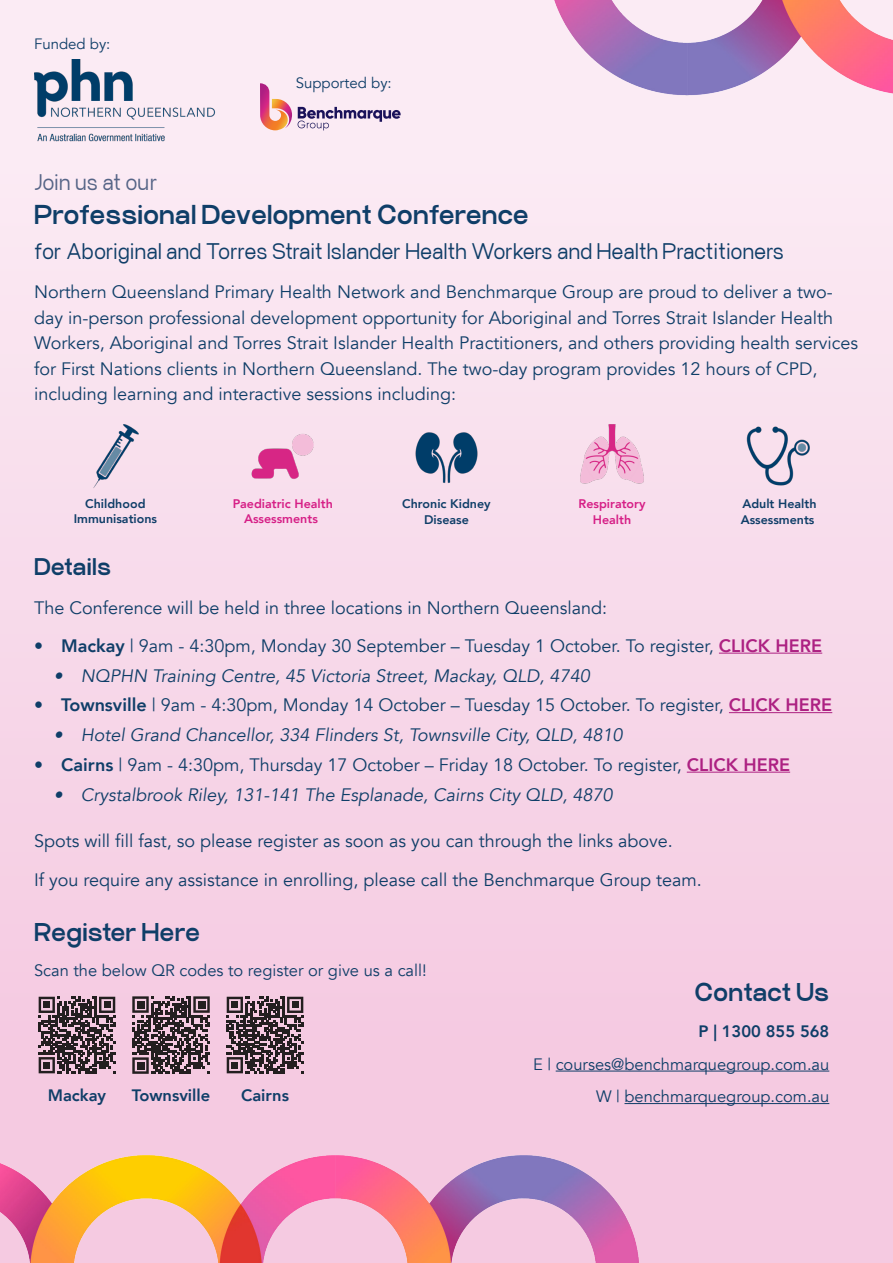
<style>
.page{position:relative;width:893px;height:1263px;background:#fff}
.page>*{position:absolute;margin:0;border:0;box-sizing:border-box;transform-origin:0 0}
.t1{font:900 25.5px "Craftwork Sans";color:#0f3e68}
.Main_title{font:900 24px "Craftwork Sans";color:#0f3e68}
.t2{font:22.5px "Craftwork Sans";color:#0f3e68}
.t3{font:22.5px "Craftwork Sans";color:#556486}
.Body{font:900 22.5px "Craftwork Sans";letter-spacing:-.01em;color:#0f3e68}
.Body-2{font:18px/25.5px "Avenir";color:#0f3e68}
.t4{font:italic 18px "Avenir";color:#0f3e68}
.Body-3{font:16.5px "Avenir";color:#0f3e68}
.Body-4{font:800 16.5px "Avenir";color:#0f3e68}
.Body-5{font:15px "Avenir";color:#0f3e68}
.Body-6{font:800 12.45px/15px "Avenir";color:#0f3e68;text-align:center}
.Body-7{font:800 12.45px/15px "Avenir";color:#d61f86;text-align:center}
.s1{font-weight:800}
.s2{font-weight:800;color:#ad2182}
</style>
<div class="page">
<img style="left:0;top:0;width:893px;height:1263px">
<svg style="left:260px;top:83px;width:32px;height:47px;background:#ea9ca2"></svg>
<svg style="left:298px;top:107px;width:103px;height:23px;background:#bdb0ca"></svg>
<hr style="left:556px;top:1071px;width:273px;height:1px;background:#0f3e68">
<hr style="left:624px;top:1103px;width:205px;height:1px;background:#0f3e68">
<svg style="left:39px;top:997px;width:76px;height:76px;background:#73606a"></svg>
<div style="left:43px;top:1001px;width:7px;height:7px;background:#231f20"></div>
<div style="left:104px;top:1001px;width:7px;height:7px;background:#231f20"></div>
<div style="left:43px;top:1062px;width:7px;height:7px;background:#231f20"></div>
<svg style="left:132px;top:996px;width:78px;height:78px;background:#726069"></svg>
<div style="left:137px;top:1001px;width:7px;height:7px;background:#231f20"></div>
<div style="left:198px;top:1001px;width:7px;height:7px;background:#231f20"></div>
<div style="left:137px;top:1062px;width:7px;height:7px;background:#231f20"></div>
<svg style="left:227px;top:997px;width:76px;height:76px;background:#73606a"></svg>
<div style="left:231px;top:1001px;width:7px;height:7px;background:#231f20"></div>
<div style="left:292px;top:1001px;width:7px;height:7px;background:#231f20"></div>
<div style="left:231px;top:1062px;width:7px;height:7px;background:#231f20"></div>
<img style="left:34px;top:59px;width:182px;height:84px">
<img style="left:83px;top:424px;width:65px;height:65px">
<img style="left:248px;top:424px;width:65px;height:65px">
<img style="left:745px;top:424px;width:65px;height:65px">
<img style="left:580px;top:424px;width:64px;height:65px">
<img style="left:414px;top:424px;width:65px;height:65px">
<hr style="left:719px;top:653px;width:103px;height:1px;background:#ad2182">
<hr style="left:729px;top:712px;width:103px;height:1px;background:#ad2182">
<hr style="left:687px;top:772px;width:103px;height:1px;background:#ad2182">
<p class="Body-5" style="left:34px;top:35px;width:78px">Funded by:</p>
<p class="Body-5" style="left:296px;top:74px;width:98px">Supported by:</p>
<p class="t3" style="left:34px;top:168px;width:125px">Join us at our</p>
<p class="t1" style="left:34px;top:200px;width:496px">Professional Development Conference</p>
<p class="t2" style="left:34px;top:237px;width:751px">for Aboriginal and Torres Strait Islander Health Workers and Health Practitioners</p>
<p class="Body-2" style="left:34px;top:280px;width:826px">Northern Queensland Primary Health Network and Benchmarque Group are proud to deliver a two&shy;day in-person professional development opportunity for Aboriginal and Torres Strait Islander Health Workers, Aboriginal and Torres Strait Islander Health Practitioners, and others providing health services for First Nations clients in Northern Queensland. The two-day program provides 12 hours of CPD, including learning and interactive sessions including:</p>
<p class="Body-6" style="left:74px;top:497px;width:85px">Childhood<br>Immunisations</p>
<p class="Body-7" style="left:233px;top:497px;width:102px">Paediatric Health<br>Assessments</p>
<p class="Body-6" style="left:402px;top:497px;width:90px">Chronic Kidney</p>
<p class="Body-6" style="left:424px;top:513px;width:46px">Disease</p>
<p class="Body-7" style="left:579px;top:497px;width:68px">Respiratory</p>
<p class="Body-7" style="left:593px;top:513px;width:40px">Health</p>
<p class="Body-6" style="left:742px;top:497px;width:76px">Adult Health</p>
<p class="Body-6" style="left:741px;top:513px;width:75px">Assessments</p>
<p class="Body" style="left:34px;top:554px;width:79px">Details</p>
<p class="Body-2" style="left:34px;top:595px;width:575px">The Conference will be held in three locations in Northern Queensland:</p>
<p class="Body-2" style="left:34px;top:633px;width:790px"><span class="s1">• Mackay</span> | 9am - 4:30pm, Monday 30 September – Tuesday 1 October. To register, <span class="s2">CLICK HERE</span></p>
<p class="t4" style="left:54px;top:665px;width:537px">• NQPHN Training Centre, 45 Victoria Street, Mackay, QLD, 4740</p>
<p class="Body-2" style="left:34px;top:693px;width:800px"><span class="s1">• Townsville</span> | 9am - 4:30pm, Monday 14 October – Tuesday 15 October. To register, <span class="s2">CLICK HERE</span></p>
<p class="t4" style="left:54px;top:724px;width:570px">• Hotel Grand Chancellor, 334 Flinders St, Townsville City, QLD, 4810</p>
<p class="Body-2" style="left:34px;top:752px;width:758px"><span class="s1">• Cairns</span> | 9am - 4:30pm, Thursday 17 October – Friday 18 October. To register, <span class="s2">CLICK HERE</span></p>
<p class="t4" style="left:54px;top:784px;width:560px">• Crystalbrook Riley, 131-141 The Esplanade, Cairns City QLD, 4870</p>
<p class="Body-2" style="left:34px;top:829px;width:640px">Spots will fill fast, so please register as soon as you can through the links above.</p>
<p class="Body-2" style="left:34px;top:867px;width:669px">If you require any assistance in enrolling, please call the Benchmarque Group team.</p>
<p class="Main_title" style="left:34px;top:918px;width:168px">Register Here</p>
<p class="Body-3" style="left:34px;top:960px;width:394px">Scan the below QR codes to register or give us a call!</p>
<p class="Body-4" style="left:48px;top:1082px;width:60px">Mackay</p>
<p class="Body-4" style="left:132px;top:1082px;width:80px">Townsville</p>
<p class="Body-4" style="left:241px;top:1082px;width:49px">Cairns</p>
<p class="Main_title" style="left:694px;top:978px;width:136px">Contact Us</p>
<p class="Body-4" style="left:698px;top:1019px;width:132px">P | 1300 855 568</p>
<p class="Body-3" style="left:533px;top:1054px;width:298px">E | courses@benchmarquegroup.com.au</p>
<p class="Body-3" style="left:596px;top:1087px;width:235px">W | benchmarquegroup.com.au</p>
</div>
